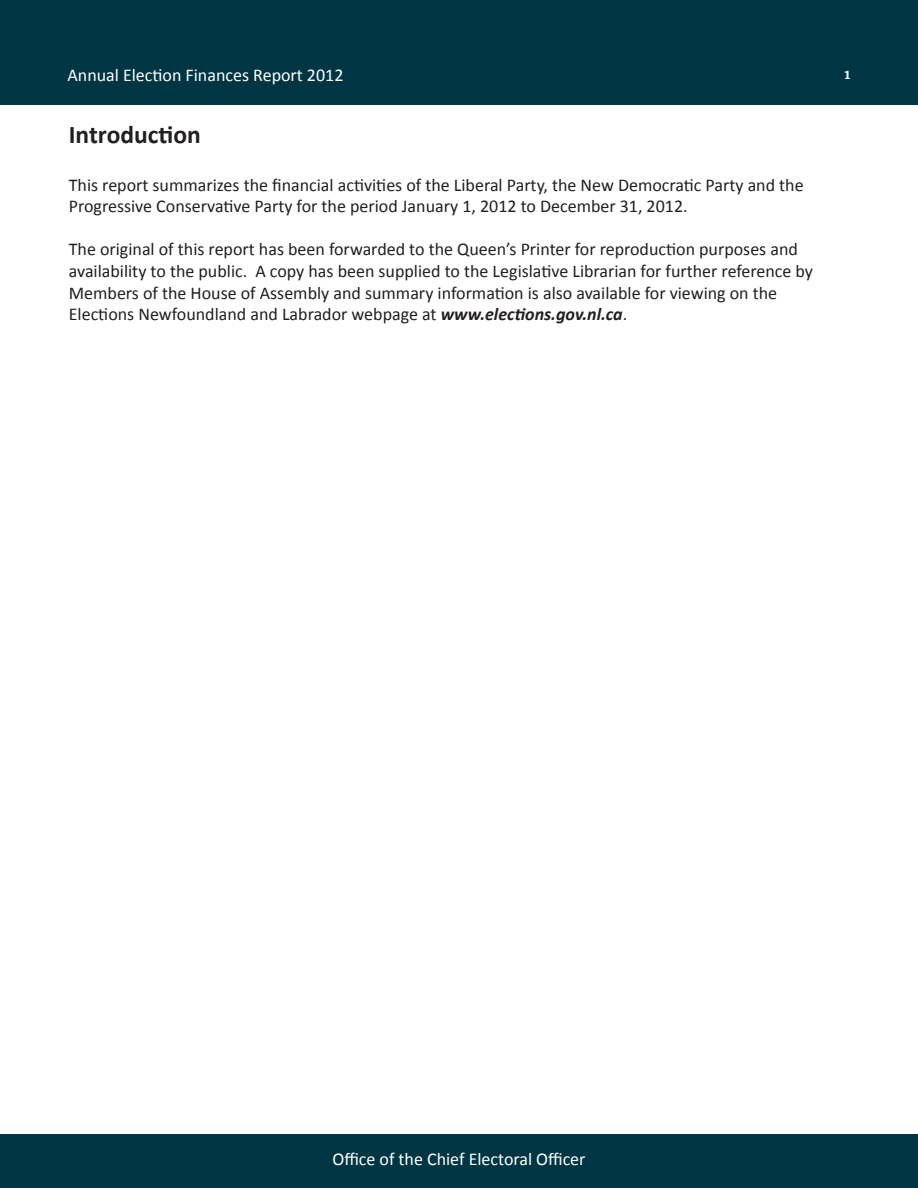
<style>
.page{position:relative;width:918px;height:1188px;background:#fff}
.page>*{position:absolute;margin:0;border:0;box-sizing:border-box;transform-origin:0 0}
.t1{font:700 25.5px "Calibri";color:#231f20}
.t2{font:18px/21.6px "Calibri";color:#231f20}
.t3{font:18px "Calibri";color:#fff}
.t4{font:15px "Georgia";color:#fff}
.s1{font-weight:700;font-style:italic}
</style>
<div class="page">
<div style="left:0;top:0;width:918px;height:105px;background:#003644"></div>
<div style="left:0;top:1134px;width:918px;height:54px;background:#003644"></div>
<p class="t3" style="left:68px;top:64px;width:277px">Annual Election Finances Report 2012</p>
<p class="t4" style="left:844px;top:65px;width:8px">1</p>
<p class="t1" style="left:69px;top:118px;width:133px">Introduction</p>
<p class="t2" style="left:69px;top:174px;width:736px">This report summarizes the financial activities of the Liberal Party, the New Democratic Party and the</p>
<p class="t2" style="left:69px;top:195px;width:620px">Progressive Conservative Party for the period January 1, 2012 to December 31, 2012.</p>
<p class="t2" style="left:69px;top:239px;width:731px">The original of this report has been forwarded to the Queen’s Printer for reproduction purposes and</p>
<p class="t2" style="left:69px;top:260px;width:746px">availability to the public. A copy has been supplied to the Legislative Librarian for further reference by<br>Members of the House of Assembly and summary information is also available for viewing on the</p>
<p class="t2" style="left:69px;top:303px;width:560px">Elections Newfoundland and Labrador webpage at <span class="s1">www.elections.gov.nl.ca</span>.</p>
<p class="t3" style="left:332px;top:1148px;width:255px">Office of the Chief Electoral Officer</p>
</div>
